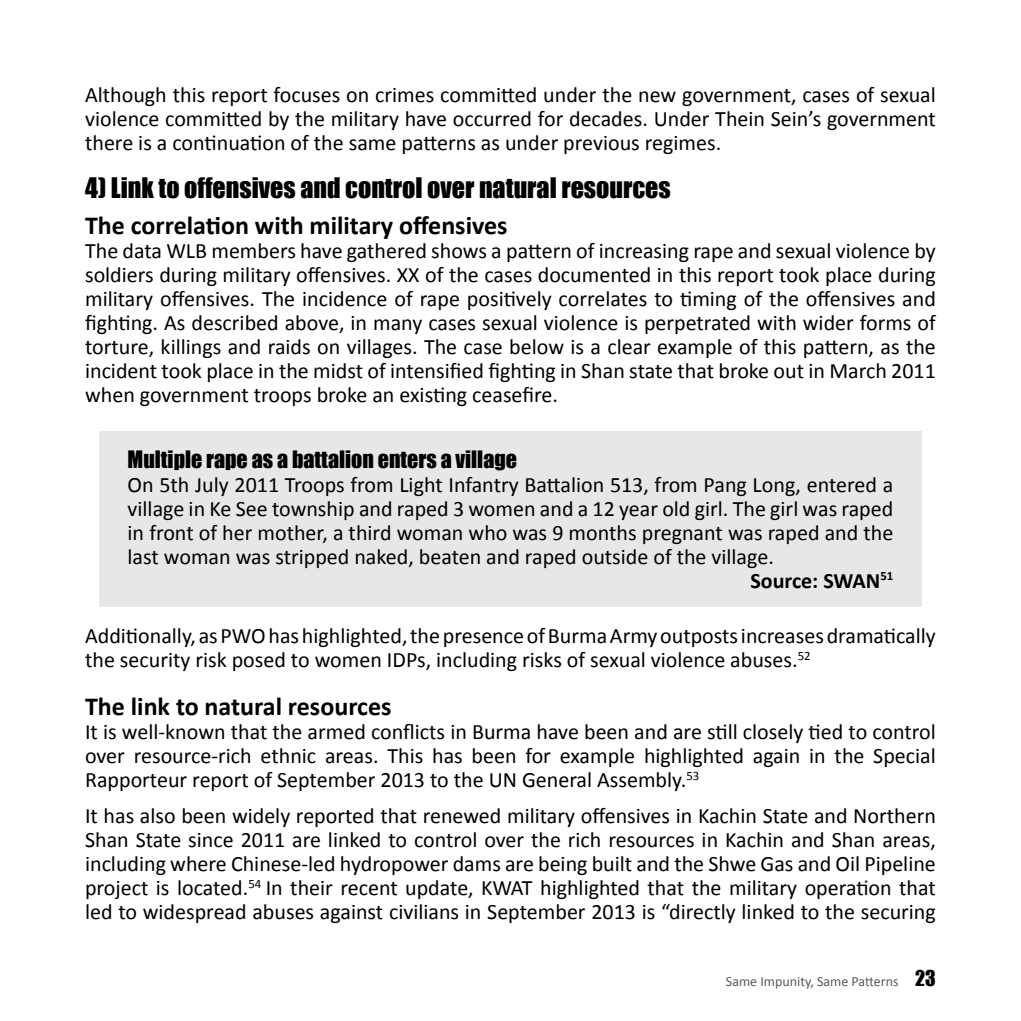
<style>
.page{position:relative;width:1021px;height:1021px;background:#fff}
.page>*{position:absolute;margin:0;border:0;box-sizing:border-box;transform-origin:0 0}
.t1{font:700 26px "Calibri";color:#000}
.t2{font:26px "Impact";color:#000}
.t3{font:22px/24px "Calibri";color:#000;text-align:justify}
.t4{font:22px "Impact";color:#000}
.t5{font:700 22px "Calibri";color:#000}
.t6{font:14px "Calibri";color:#58595b}
.s1{font-family:"Impact";font-size:20px;color:#000}
</style>
<div class="page">
<div style="left:99px;top:431px;width:822px;height:176px;background:#e6e7e8"></div>
<p class="t3" style="left:85px;top:82px;width:852px">Although this report focuses on crimes committed under the new government, cases of sexual violence committed by the military have occurred for decades. Under Thein Sein’s government there is a continuation of the same patterns as under previous regimes.</p>
<p class="t2" style="left:85px;top:167px;width:587px">4) Link to offensives and control over natural resources</p>
<p class="t1" style="left:85px;top:208px;width:424px">The correlation with military offensives</p>
<p class="t3" style="left:85px;top:238px;width:852px">The data WLB members have gathered shows a pattern of increasing rape and sexual violence by soldiers during military offensives. XX of the cases documented in this report took place during military offensives. The incidence of rape positively correlates to timing of the offensives and fighting. As described above, in many cases sexual violence is perpetrated with wider forms of torture, killings and raids on villages. The case below is a clear example of this pattern, as the incident took place in the midst of intensified fighting in Shan state that broke out in March 2011 when government troops broke an existing ceasefire.</p>
<p class="t4" style="left:128px;top:442px;width:391px">Multiple rape as a battalion enters a village</p>
<p class="t3" style="left:128px;top:472px;width:767px">On 5th July 2011 Troops from Light Infantry Battalion 513, from Pang Long, entered a</p>
<p class="t3" style="left:128px;top:496px;width:767px">village in Ke See township and raped 3 women and a 12 year old girl. The girl was raped</p>
<p class="t3" style="left:128px;top:520px;width:767px">in front of her mother, a third woman who was 9 months pregnant was raped and the</p>
<p class="t3" style="left:128px;top:544px;width:648px">last woman was stripped naked, beaten and raped outside of the village.</p>
<p class="t5" style="left:750px;top:566px;width:144px">Source: SWAN<sup>51</sup></p>
<p class="t3" style="left:85px;top:624px;width:852px">Additionally, as PWO has highlighted, the presence of Burma Army outposts increases dramatically the security risk posed to women IDPs, including risks of sexual violence abuses.<sup>52</sup></p>
<p class="t1" style="left:85px;top:690px;width:308px">The link to natural resources</p>
<p class="t3" style="left:85px;top:720px;width:852px">It is well-known that the armed conflicts in Burma have been and are still closely tied to control over resource-rich ethnic areas. This has been for example highlighted again in the Special Rapporteur report of September 2013 to the UN General Assembly.<sup>53</sup></p>
<p class="t3" style="left:85px;top:804px;width:852px">It has also been widely reported that renewed military offensives in Kachin State and Northern Shan State since 2011 are linked to control over the rich resources in Kachin and Shan areas, including where Chinese-led hydropower dams are being built and the Shwe Gas and Oil Pipeline project is located.<sup>54</sup> In their recent update, KWAT highlighted that the military operation that led to widespread abuses against civilians in September 2013 is “directly linked to the securing</p>
<p class="t6" style="left:726px;top:972px;width:211px">Same Impunity, Same Patterns <span class="s1">23</span></p>
</div>
